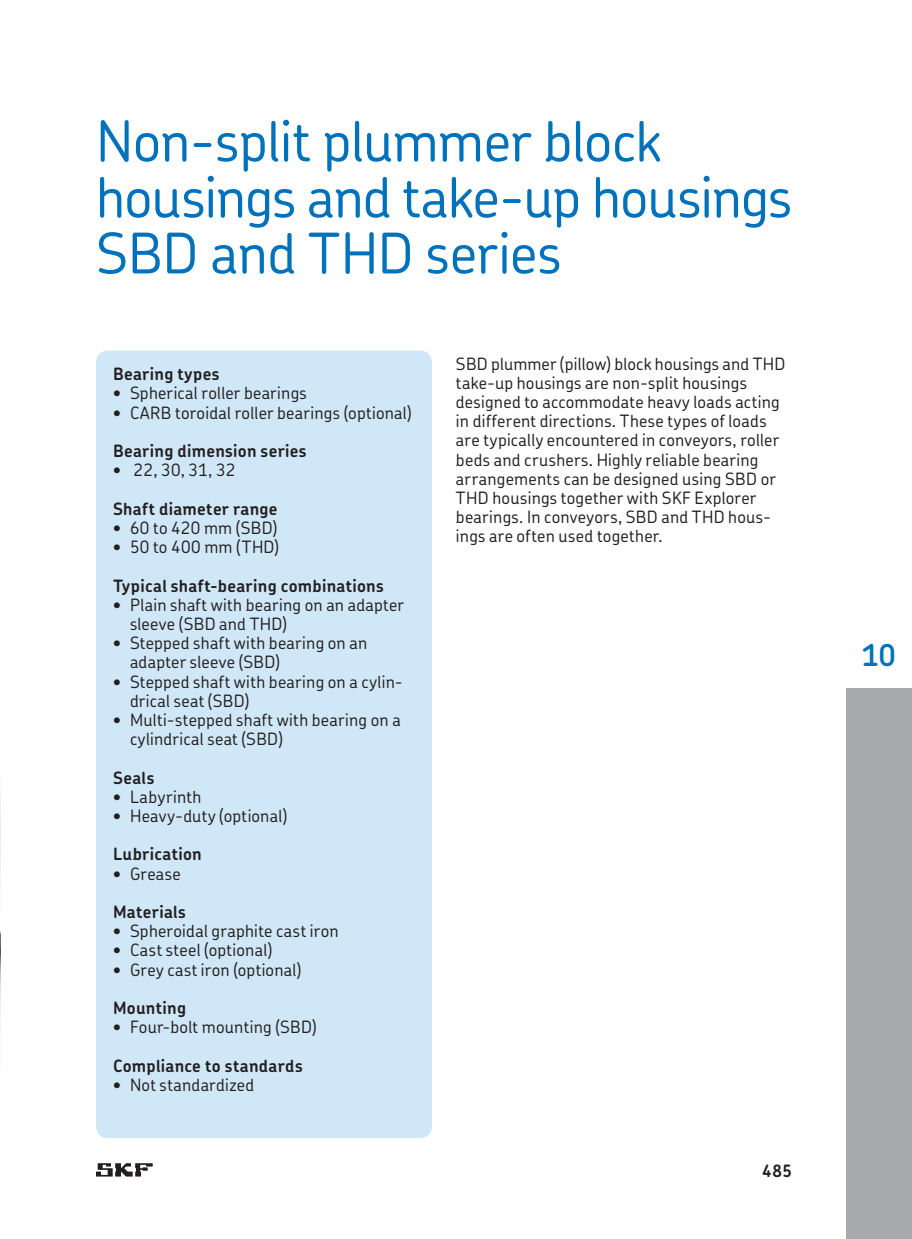
<style>
.page{position:relative;width:912px;height:1239px;background:#fff}
.page>*{position:absolute;margin:0;border:0;box-sizing:border-box;transform-origin:0 0}
.t1{font:56px/56px "SKF Chevin Catalogue";letter-spacing:-.015em;color:#0072bc}
.t2{font:600 30px "SKF Chevin";color:#0072bc}
.t3{font:17px/19.2px "SKF Chevin Catalogue";letter-spacing:.015em;color:#231f20}
.t4{font:700 17px "SKF Chevin Catalogue";letter-spacing:.015em;color:#231f20}
</style>
<div class="page">
<img style="left:0;top:799px;width:1px;height:229px">
<div style="left:846px;top:0;width:66px;height:1238px;background:#a8a9ad"></div>
<div style="left:96px;top:350px;width:336px;height:788px;background:#cfe7f7;border-radius:12px"></div>
<svg style="left:96px;top:1163px;width:57px;height:13px"></svg>
<div style="left:846px;top:0;width:66px;height:69px;background:#fff"></div>
<div style="left:846px;top:69px;width:66px;height:69px;background:#fff"></div>
<div style="left:846px;top:138px;width:66px;height:68px;background:#fff"></div>
<div style="left:846px;top:206px;width:66px;height:69px;background:#fff"></div>
<div style="left:846px;top:275px;width:66px;height:69px;background:#fff"></div>
<div style="left:846px;top:344px;width:66px;height:69px;background:#fff"></div>
<div style="left:846px;top:413px;width:66px;height:69px;background:#fff"></div>
<div style="left:846px;top:482px;width:66px;height:68px;background:#fff"></div>
<div style="left:846px;top:550px;width:66px;height:69px;background:#fff"></div>
<div style="left:846px;top:619px;width:66px;height:69px;background:#fff"></div>
<h1 class="t1" style="left:96px;top:112px;width:698px">Non-split plummer block housings and take-up housings<br>SBD and THD series</h1>
<p class="t4" style="left:113px;top:363px;width:108px">Bearing types</p>
<p class="t3" style="left:113px;top:383px;width:195px">• Spherical roller bearings</p>
<p class="t3" style="left:113px;top:402px;width:300px">• CARB toroidal roller bearings (optional)</p>
<p class="t4" style="left:113px;top:440px;width:195px">Bearing dimension series</p>
<p class="t3" style="left:113px;top:460px;width:124px">• 22, 30, 31, 32</p>
<p class="t4" style="left:113px;top:497px;width:166px">Shaft diameter range</p>
<p class="t3" style="left:113px;top:518px;width:166px">• 60 to 420 mm (SBD)</p>
<p class="t3" style="left:113px;top:537px;width:168px">• 50 to 400 mm (THD)</p>
<p class="t4" style="left:113px;top:574px;width:272px">Typical shaft-bearing combinations</p>
<p class="t3" style="left:130px;top:594px;width:276px;text-indent:-17px">• Plain shaft with bearing on an adapter sleeve (SBD and THD)</p>
<p class="t3" style="left:130px;top:633px;width:239px;text-indent:-17px">• Stepped shaft with bearing on an adapter sleeve (SBD)</p>
<p class="t3" style="left:130px;top:671px;width:274px;text-indent:-17px">• Stepped shaft with bearing on a cylin&shy;drical seat (SBD)</p>
<p class="t3" style="left:130px;top:709px;width:272px;text-indent:-17px">• Multi-stepped shaft with bearing on a cylindrical seat (SBD)</p>
<p class="t4" style="left:113px;top:766px;width:43px">Seals</p>
<p class="t3" style="left:113px;top:786px;width:90px">• Labyrinth</p>
<p class="t3" style="left:113px;top:805px;width:176px">• Heavy-duty (optional)</p>
<p class="t4" style="left:113px;top:843px;width:90px">Lubrication</p>
<p class="t3" style="left:113px;top:863px;width:69px">• Grease</p>
<p class="t4" style="left:113px;top:900px;width:75px">Materials</p>
<p class="t3" style="left:113px;top:921px;width:227px">• Spheroidal graphite cast iron</p>
<p class="t3" style="left:113px;top:940px;width:161px">• Cast steel (optional)</p>
<p class="t3" style="left:113px;top:959px;width:190px">• Grey cast iron (optional)</p>
<p class="t4" style="left:113px;top:996px;width:75px">Mounting</p>
<p class="t3" style="left:113px;top:1017px;width:205px">• Four-bolt mounting (SBD)</p>
<p class="t4" style="left:113px;top:1054px;width:191px">Compliance to standards</p>
<p class="t3" style="left:113px;top:1074px;width:143px">• Not standardized</p>
<p class="t3" style="left:456px;top:353px;width:331px">SBD plummer (pillow) block housings and THD take-up housings are non-split housings designed to accommodate heavy loads acting in different directions. These types of loads are typically encountered in conveyors, roller beds and crushers. Highly reliable bearing arrangements can be designed using SBD or THD housings together with SKF Explorer bearings. In conveyors, SBD and THD hous&shy;ings are often used together.</p>
<p class="t4" style="left:762px;top:1159px;width:31px">485</p>
<h2 class="t2" style="left:862px;top:635px;width:35px">10</h2>
</div>
